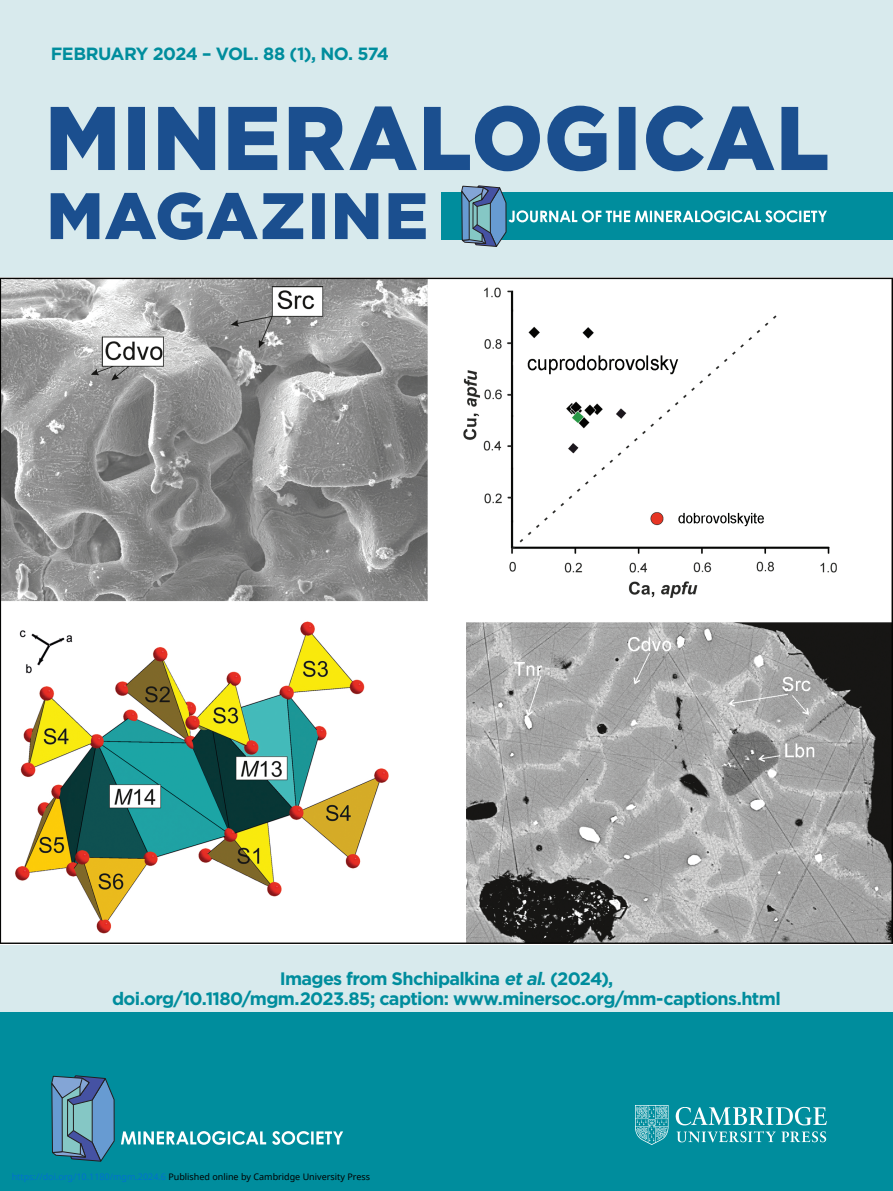
<style>
.page{position:relative;width:893px;height:1191px;background:#fff}
.page>*{position:absolute;margin:0;border:0;box-sizing:border-box;transform-origin:0 0}
.t1{font:700 18px/19.5px "Gotham";letter-spacing:-.035em;color:#008d9d;text-align:center}
.t2{font:700 17.7px "Gotham";letter-spacing:-.03em;color:#008d9d}
.t3{font:9px "Noto Sans";color:#000}
.s1{font-style:italic}
.s2{color:#0172cf}
</style>
<div class="page">
<div style="left:0;top:0;width:893px;height:1012px;background:#d8eaed"></div>
<div style="left:0;top:1012px;width:893px;height:179px;background:#008d9d"></div>
<svg style="left:51px;top:1075px;width:64px;height:87px;background:#578aad"></svg>
<hr style="left:67px;top:1099px;width:1px;height:37px;background:#231f20">
<svg style="left:272px;top:1131px;width:71px;height:13px"></svg>
<svg style="left:121px;top:1131px;width:145px;height:13px"></svg>
<div style="left:442px;top:192px;width:451px;height:48px;background:#008d9d"></div>
<svg style="left:51px;top:192px;width:375px;height:48px"></svg>
<svg style="left:51px;top:106px;width:776px;height:65px;fill:#1b4f8f"></svg>
<svg style="left:461px;top:185px;width:366px;height:62px"></svg>
<img style="left:636px;top:1105px;width:191px;height:39px">
<img style="left:0;top:277px;width:893px;height:667px">
<p class="t2" style="left:51px;top:47px;width:340px">FEBRUARY 2024 – VOL. 88 (1), NO. 574</p>
<p class="t1" style="left:112px;top:970px;width:670px">Images from Shchipalkina <span class="s1">et al</span>. (2024),<br>doi.org/10.1180/mgm.2023.85; caption: www.minersoc.org/mm-captions.html</p>
<p class="t3" style="left:12px;top:1170px;width:360px"><span class="s2">https://doi.org/10.1180/mgm.2024.6</span> Published online by Cambridge University Press</p>
</div>
